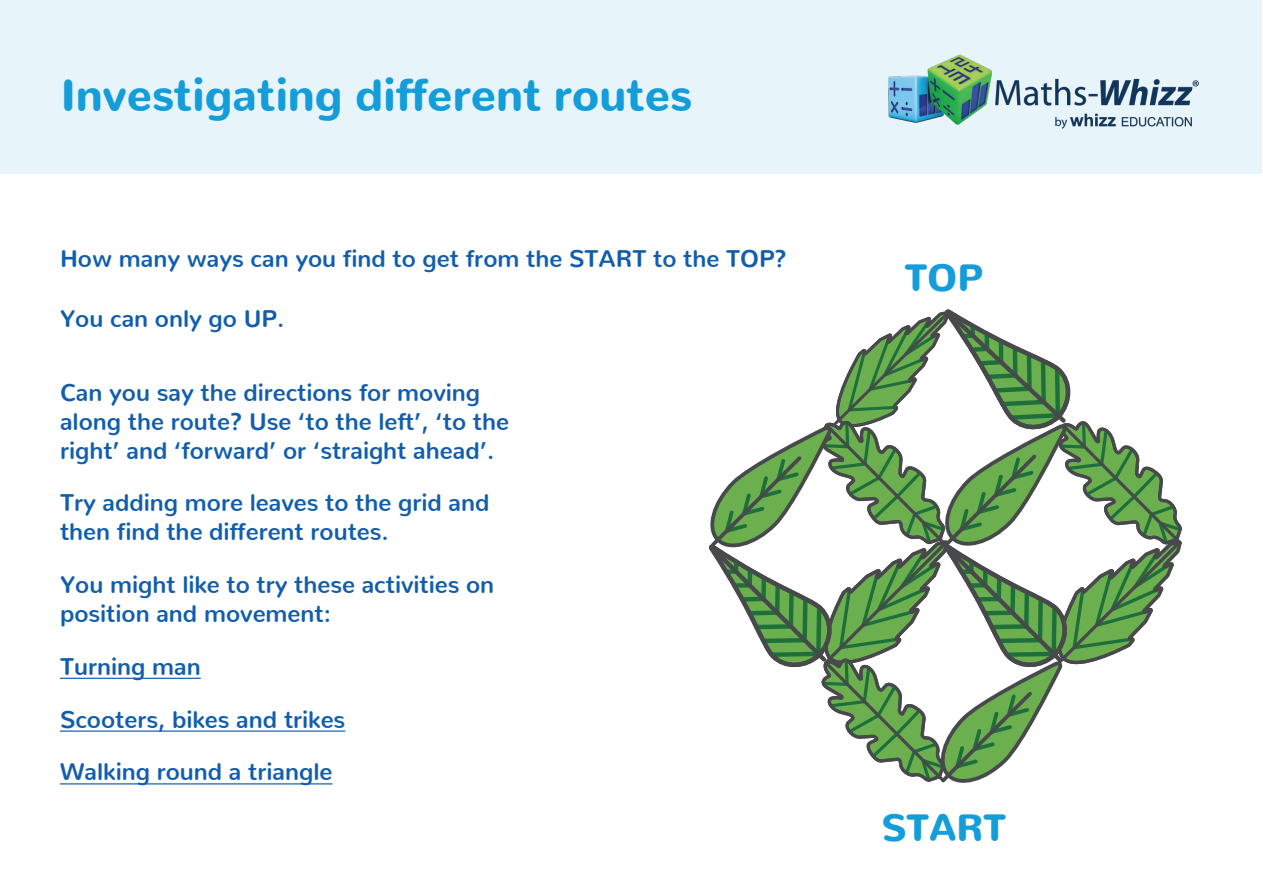
<style>
.page{position:relative;width:1263px;height:893px;background:#fff}
.page>*{position:absolute;margin:0;border:0;box-sizing:border-box;transform-origin:0 0}
.t1{font:900 45px "Nunito";color:#149dd9}
.t2{font:900 37.8px "Nunito";color:#149dd9}
.t3{font:700 24px/28.8px "Nunito";color:#125ead}
</style>
<div class="page">
<div style="left:0;top:0;width:1262px;height:173px;background:#e7f5fb"></div>
<hr style="left:60px;top:678px;width:141px;height:1px;background:#125ead">
<hr style="left:60px;top:730px;width:285px;height:2px;background:#125ead">
<hr style="left:60px;top:783px;width:273px;height:1px;background:#125ead">
<img style="left:888px;top:54px;width:311px;height:75px">
<svg style="left:709px;top:309px;width:473px;height:474px"></svg>
<h1 class="t1" style="left:61px;top:52px;width:633px">Investigating different routes</h1>
<p class="t3" style="left:60px;top:242px;width:728px">How many ways can you find to get from the START to the TOP?</p>
<p class="t3" style="left:60px;top:302px;width:226px">You can only go UP.</p>
<p class="t3" style="left:60px;top:375px;width:451px">Can you say the directions for moving along the route? Use ‘to the left’, ‘to the right’ and ‘forward’ or ‘straight ahead’.</p>
<p class="t3" style="left:60px;top:486px;width:431px">Try adding more leaves to the grid and then find the different routes.</p>
<p class="t3" style="left:60px;top:567px;width:436px">You might like to try these activities on position and movement:</p>
<p class="t3" style="left:60px;top:637px;width:287px;line-height:52.8px">Turning man<br>Scooters, bikes and trikes<br>Walking round a triangle</p>
<h2 class="t2" style="left:905px;top:242px;width:80px">TOP</h2>
<h2 class="t2" style="left:882px;top:792px;width:125px">START</h2>
</div>
